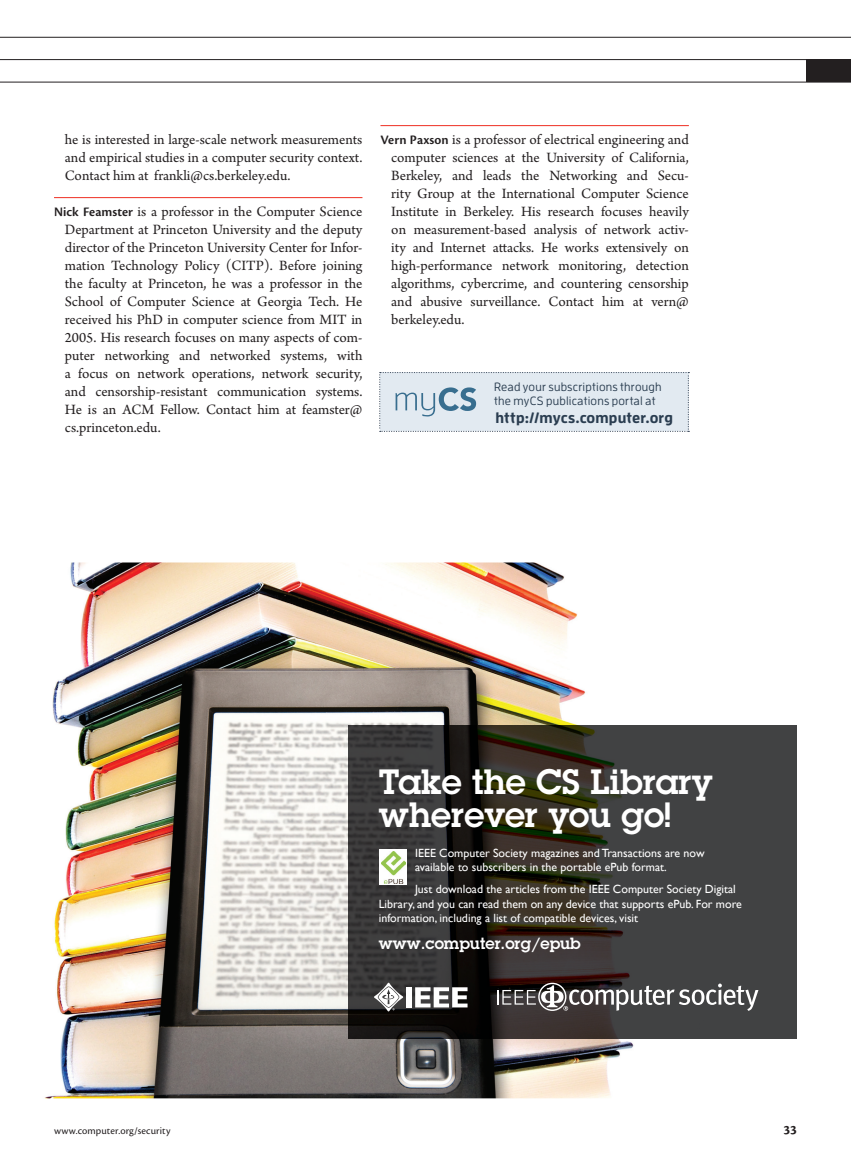
<style>
.page{position:relative;width:851px;height:1161px;background:#fff}
.page>*{position:absolute;margin:0;border:0;box-sizing:border-box;transform-origin:0 0}
.t1{font:600 34.35px/33.2px "Lubalin Graph Std";color:#fff}
.t2{font:600 15.9px "Lubalin Graph Std";color:#fff}
.t3{font:15px/18px "Arno Pro";letter-spacing:-.005em;color:#231f20;text-align:justify}
.t4{font:700 15px "Enzo OT";letter-spacing:.01em;color:#2a3d50}
.t5{font:700 13.5px "Cronos Pro";color:#231f20}
.t6{font:500 12px/14.4px "Enzo OT";letter-spacing:.02em;color:#2a3d50}
.t7{font:11.85px/14.2px "Gill Sans";color:#fff}
.t8{font:10.5px "Cronos Pro";letter-spacing:.01em;color:#231f20}
.s1{font-family:"Cronos Pro";font-weight:600;font-size:13.5px}
</style>
<div class="page">
<hr style="left:0;top:37px;width:850px;height:1px;background:#231f20">
<hr style="left:0;top:59px;width:850px;height:1px;background:#231f20">
<hr style="left:0;top:82px;width:850px;height:1px;background:#231f20">
<div style="left:806px;top:60px;width:44px;height:22px;background:#231f20"></div>
<hr style="left:54px;top:197px;width:308px;height:1px;background:#ee2e22">
<hr style="left:380px;top:125px;width:308px;height:1px;background:#ee2e22">
<svg style="left:379px;top:372px;width:310px;height:60px;background:#dae3eb"></svg>
<img style="left:44px;top:562px;width:590px;height:536px">
<div style="left:709px;top:725px;width:88px;height:314px;background:#414243"></div>
<img style="left:348px;top:725px;width:361px;height:314px">
<div style="left:406px;top:987px;width:6px;height:20px;background:#fff"></div>
<svg style="left:415px;top:987px;width:52px;height:20px"></svg>
<svg style="left:374px;top:983px;width:29px;height:28px"></svg>
<svg style="left:497px;top:983px;width:261px;height:28px"></svg>
<div style="left:380px;top:850px;width:27px;height:35px;background:#fff"></div>
<img style="left:381px;top:851px;width:24px;height:33px">
<p class="t3" style="left:65px;top:131px;width:299px">he is interested in large-scale network measurements and empirical studies in a computer security context.<br>Contact him at frankli@cs.berkeley.edu.</p>
<p class="t3" style="left:65px;top:203px;width:299px;text-indent:-11px"><span class="s1">Nick Feamster</span> is a professor in the Computer Science Department at Princeton University and the deputy director of the Princeton University Center for Infor&shy;mation Technology Policy (CITP). Before joining the faculty at Princeton, he was a professor in the School of Computer Science at Georgia Tech. He received his PhD in computer science from MIT in 2005. His research focuses on many aspects of com&shy;puter networking and networked systems, with a focus on network operations, network security, and censorship-resistant communication systems.<br>He is an ACM Fellow. Contact him at feamster@ cs.princeton.edu.</p>
<p class="t3" style="left:391px;top:131px;width:299px;text-indent:-11px"><span class="s1">Vern Paxson</span> is a professor of electrical engineering and computer sciences at the University of California, Berkeley, and leads the Networking and Secu&shy;rity Group at the International Computer Science Institute in Berkeley. His research focuses heavily on measurement-based analysis of network activ&shy;ity and Internet attacks. He works extensively on high-performance network monitoring, detection algorithms, cybercrime, and countering censorship and abusive surveillance. Contact him at vern@ berkeley.edu.</p>
<p class="t6" style="left:494px;top:379px;width:169px">Read your subscriptions through the myCS publications portal at</p>
<p class="t4" style="left:495px;top:408px;width:179px">http://mycs.computer.org</p>
<h1 class="t1" style="left:379px;top:764px;width:335px">Take the CS Library wherever you go!</h1>
<p class="t7" style="left:415px;top:846px;width:291px">IEEE Computer Society magazines and Transactions are now available to subscribers in the portable ePub format.</p>
<p class="t7" style="left:379px;top:882px;width:364px;text-indent:36px">Just download the articles from the IEEE Computer Society Digital<br>Library, and you can read them on any device that supports ePub. For more information, including a list of compatible devices, visit</p>
<p class="t2" style="left:379px;top:933px;width:203px">www.computer.org/epub</p>
<p class="t8" style="left:54px;top:1125px;width:118px">www.computer.org/security</p>
<p class="t5" style="left:783px;top:1122px;width:15px">33</p>
</div>
